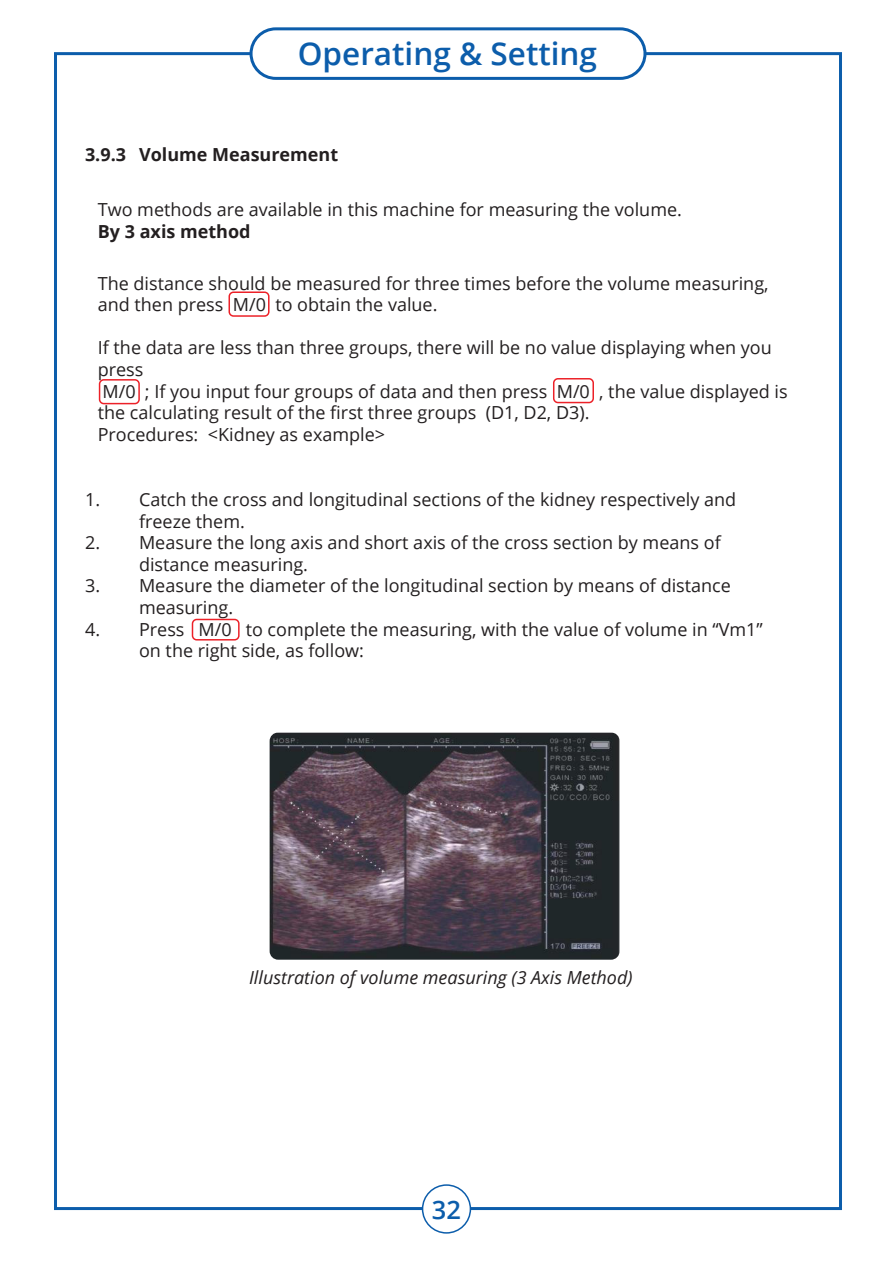
<style>
.page{position:relative;width:893px;height:1263px;background:#fff}
.page>*{position:absolute;margin:0;border:0;box-sizing:border-box;transform-origin:0 0}
.t1{font:600 31.5px "Open Sans";color:#0c5dab}
.t2{font:600 25.5px "Open Sans";color:#0c5dab}
.t3{font:18px/21.6px "Open Sans";color:#231f20}
.t4{font:italic 18px "Open Sans";color:#231f20}
.t5{font:700 18px "Open Sans";color:#231f20}
</style>
<div class="page">
<div style="left:250px;top:27px;width:396px;height:53px;border:3px solid #0c5dab;border-radius:25px"></div>
<div style="left:192px;top:619px;width:48px;height:21px;border:2px solid #ec2128;border-radius:4px"></div>
<div style="left:553px;top:378px;width:41px;height:25px;border:2px solid #ec2128;border-radius:4px"></div>
<div style="left:99px;top:379px;width:41px;height:25px;border:2px solid #ec2128;border-radius:4px"></div>
<div style="left:228px;top:291px;width:42px;height:26px;border:2px solid #ec2128;border-radius:4px"></div>
<img style="left:270px;top:732px;width:350px;height:228px">
<div style="left:422px;top:1184px;width:49px;height:50px;border:2px solid #0c5dab;border-radius:50%"></div>
<h1 class="t1" style="left:298px;top:32px;width:301px">Operating &amp; Setting</h1>
<p class="t5" style="left:85px;top:142px;width:255px">3.9.3 Volume Measurement</p>
<p class="t3" style="left:98px;top:199px;width:586px">Two methods are available in this machine for measuring the volume.</p>
<p class="t5" style="left:98px;top:219px;width:154px">By 3 axis method</p>
<p class="t3" style="left:98px;top:272px;width:672px">The distance should be measured for three times before the volume measuring, and then press M/0 to obtain the value.</p>
<p class="t3" style="left:98px;top:336px;width:691px">If the data are less than three groups, there will be no value displaying when you press<br>M/0 ; If you input four groups of data and then press M/0 , the value displayed is the calculating result of the first three groups (D1, D2, D3).<br>Procedures: &lt;Kidney as example&gt;</p>
<p class="t3" style="left:139px;top:488px;width:599px;text-indent:-54px">1. Catch the cross and longitudinal sections of the kidney respectively and freeze them.</p>
<p class="t3" style="left:139px;top:531px;width:583px;text-indent:-54px">2. Measure the long axis and short axis of the cross section by means of distance measuring.</p>
<p class="t3" style="left:139px;top:575px;width:593px;text-indent:-54px">3. Measure the diameter of the longitudinal section by means of distance measuring.</p>
<p class="t3" style="left:139px;top:618px;width:625px;text-indent:-54px">4. Press M/0 to complete the measuring, with the value of volume in “Vm1” on the right side, as follow:</p>
<p class="t4" style="left:249px;top:965px;width:385px">Illustration of volume measuring (3 Axis Method)</p>
<h2 class="t2" style="left:432px;top:1192px;width:31px">32</h2>
</div>
